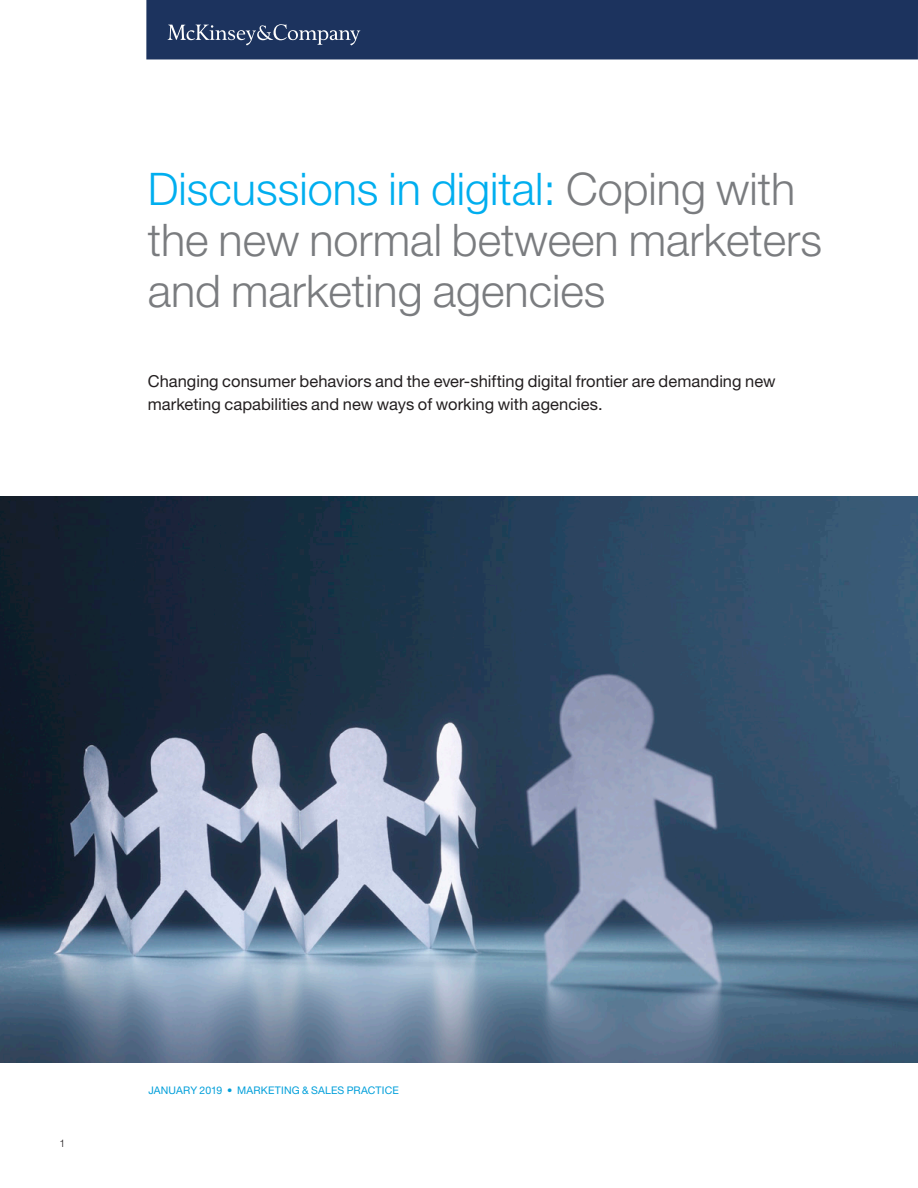
<style>
.page{position:relative;width:918px;height:1188px;background:#fff}
.page>*{position:absolute;margin:0;border:0;box-sizing:border-box;transform-origin:0 0}
.Cover_-_Document_Tit{font:300 45px/51px "Helvetica Neue LT Std";color:#7a7c7f}
.Dek{font:16.5px/22.5px "Helvetica Neue LT Std";color:#231f20}
.Author_names_opener{font:10.5px "Helvetica Neue LT Std";letter-spacing:.015em;color:#009fda}
.t1{font:300 10.5px "Helvetica Neue LT Std";color:#231f20}
.s1{color:#00aeef}
</style>
<div class="page">
<img style="left:0;top:497px;width:918px;height:566px">
<div style="left:146px;top:0;width:772px;height:59px;background:#1c335e"></div>
<svg style="left:168px;top:24px;width:192px;height:21px"></svg>
<h1 class="Cover_-_Document_Tit" style="left:148px;top:163px;width:676px"><span class="s1">Discussions in digital:</span> Coping with the new normal between marketers and marketing agencies</h1>
<h4 class="Dek" style="left:148px;top:370px;width:629px">Changing consumer behaviors and the ever-shifting digital frontier are demanding new marketing capabilities and new ways of working with agencies.</h4>
<p class="t1" style="left:60px;top:1137px;width:7px">1</p>
<h4 class="Author_names_opener" style="left:148px;top:1084px;width:252px">JANUARY 2019 • MARKETING &amp; SALES PRACTICE</h4>
</div>
